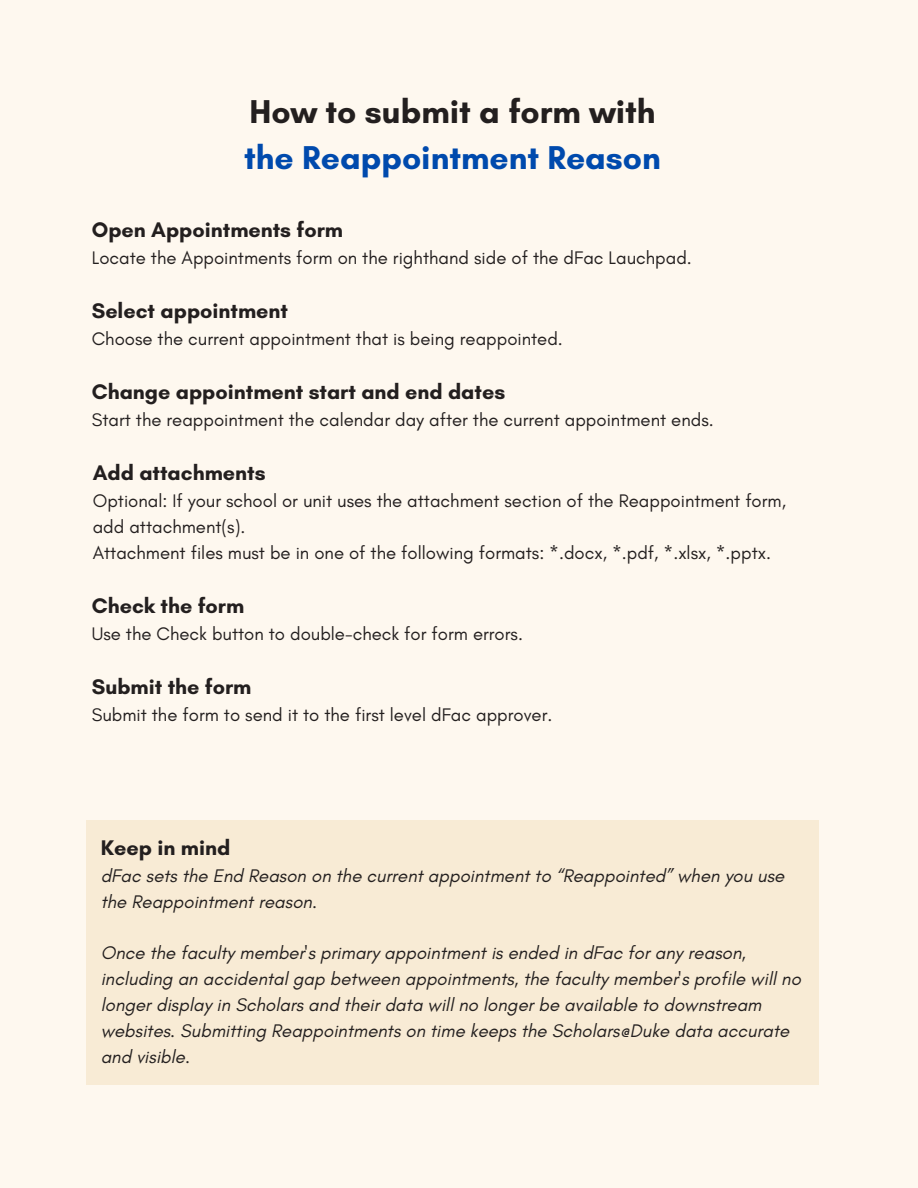
<style>
.page{position:relative;width:918px;height:1188px;background:#fef8ef}
.page>*{position:absolute;margin:0;border:0;box-sizing:border-box;transform-origin:0 0}
.t1{font:700 33.6px "Glacial Indifference";color:#004aad}
.t2{font:700 33.6px "Glacial Indifference";color:#231f1f}
.t3{font:700 21.6px "Glacial Indifference";color:#231f1f}
.t4{font:18.6px/25.8px "Glacial Indifference";color:#231f1f}
.t5{font:italic 18.6px/25.8px "Glacial Indifference";color:#231f1f}
</style>
<div class="page">
<div style="left:86px;top:820px;width:733px;height:264px;background:#f8ebd5"></div>
<h1 class="t2" style="left:249px;top:91px;width:408px">How to submit a form with</h1>
<h1 class="t1" style="left:244px;top:138px;width:418px">the Reappointment Reason</h1>
<p class="t3" style="left:92px;top:217px;width:253px">Open Appointments form</p>
<p class="t4" style="left:92px;top:245px;width:602px">Locate the Appointments form on the righthand side of the dFac Lauchpad.</p>
<p class="t3" style="left:92px;top:298px;width:198px">Select appointment</p>
<p class="t4" style="left:92px;top:326px;width:473px">Choose the current appointment that is being reappointed.</p>
<p class="t3" style="left:92px;top:379px;width:415px">Change appointment start and end dates</p>
<p class="t4" style="left:92px;top:407px;width:623px">Start the reappointment the calendar day after the current appointment ends.</p>
<p class="t3" style="left:93px;top:460px;width:174px">Add attachments</p>
<p class="t4" style="left:93px;top:488px;width:695px">Optional: If your school or unit uses the attachment section of the Reappointment form, add attachment(s).<br>Attachment files must be in one of the following formats: *.docx, *.pdf, *.xlsx, *.pptx.</p>
<p class="t3" style="left:92px;top:593px;width:154px">Check the form</p>
<p class="t4" style="left:92px;top:621px;width:433px">Use the Check button to double-check for form errors.</p>
<p class="t3" style="left:92px;top:674px;width:161px">Submit the form</p>
<p class="t4" style="left:92px;top:702px;width:462px">Submit the form to send it to the first level dFac approver.</p>
<p class="t3" style="left:101px;top:834px;width:131px">Keep in mind</p>
<p class="t5" style="left:101px;top:862px;width:685px">dFac sets the End Reason on the current appointment to “Reappointed” when you use the Reappointment reason.</p>
<p class="t5" style="left:101px;top:940px;width:702px">Once the faculty member's primary appointment is ended in dFac for any reason, including an accidental gap between appointments, the faculty member's profile will no longer display in Scholars and their data will no longer be available to downstream websites. Submitting Reappointments on time keeps the Scholars@Duke data accurate and visible.</p>
</div>
